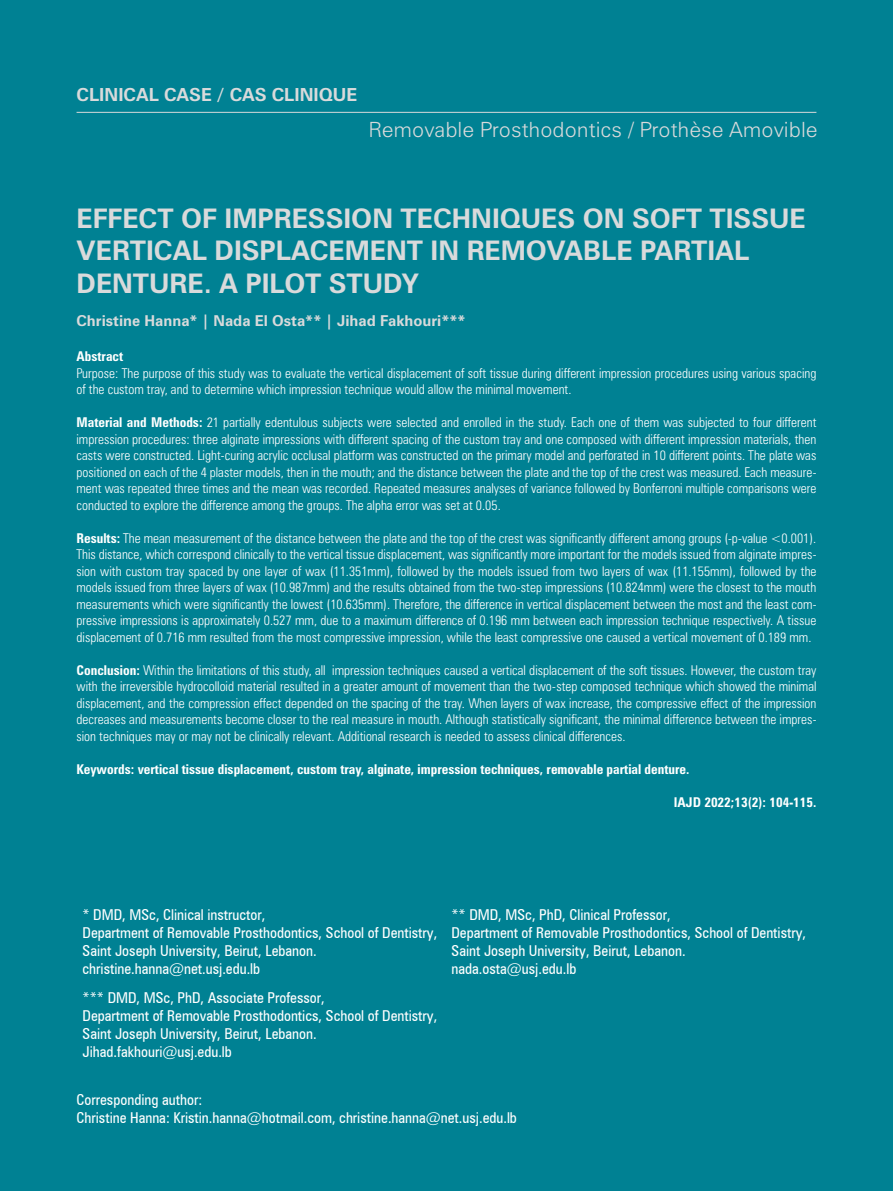
<style>
.page{position:relative;width:893px;height:1191px;background:#008193}
.page>*{position:absolute;margin:0;border:0;box-sizing:border-box;transform-origin:0 0}
.t1{font:700 27px/32.4px "Zurich BT";color:#d9dadb}
.t2{font:300 21px "Zurich BT";color:#d9dadb}
.t3{font:700 18px "Zurich BT";color:#d9dadb}
.t4{font:condensed 15px/18px "Zurich BT";color:#fff}
.t5{font:700 15px "Zurich BT";color:#d9dadb}
.t6{font:300 condensed 13.5px/16.5px "Zurich BT";color:#fff;text-align:justify}
.t7{font:700 condensed 13.5px "Zurich BT";color:#fff}
.s1{font-weight:700}
</style>
<div class="page">
<hr style="left:77px;top:112px;width:739px;height:1px;background:#d9dadb">
<h3 class="t3" style="left:77px;top:84px;width:282px">CLINICAL CASE / CAS CLINIQUE</h3>
<h2 class="t2" style="left:368px;top:117px;width:451px">Removable Prosthodontics / Prothèse Amovible</h2>
<h1 class="t1" style="left:77px;top:202px;width:731px">EFFECT OF IMPRESSION TECHNIQUES ON SOFT TISSUE<br>VERTICAL DISPLACEMENT IN REMOVABLE PARTIAL<br>DENTURE. A PILOT STUDY</h1>
<p class="t5" style="left:77px;top:312px;width:391px">Christine Hanna* | Nada El Osta** | Jihad Fakhouri***</p>
<p class="t7" style="left:77px;top:348px;width:48px">Abstract</p>
<p class="t6" style="left:77px;top:364px;width:741px">Purpose: The purpose of this study was to evaluate the vertical displacement of soft tissue during different impression procedures using various spacing of the custom tray, and to determine which impression technique would allow the minimal movement.</p>
<p class="t6" style="left:77px;top:414px;width:741px"><span class="s1">Material and Methods:</span> 21 partially edentulous subjects were selected and enrolled in the study. Each one of them was subjected to four different impression procedures: three alginate impressions with different spacing of the custom tray and one composed with different impression materials, then casts were constructed. Light-curing acrylic occlusal platform was constructed on the primary model and perforated in 10 different points. The plate was positioned on each of the 4 plaster models, then in the mouth; and the distance between the plate and the top of the crest was measured. Each measure&shy;ment was repeated three times and the mean was recorded. Repeated measures analyses of variance followed by Bonferroni multiple comparisons were conducted to explore the difference among the groups. The alpha error was set at 0.05.</p>
<p class="t6" style="left:77px;top:529px;width:741px"><span class="s1">Results:</span> The mean measurement of the distance between the plate and the top of the crest was significantly different among groups (-p-value &lt;0.001).<br>This distance, which correspond clinically to the vertical tissue displacement, was significantly more important for the models issued from alginate impres&shy;sion with custom tray spaced by one layer of wax (11.351mm), followed by the models issued from two layers of wax (11.155mm), followed by the models issued from three layers of wax (10.987mm) and the results obtained from the two-step impressions (10.824mm) were the closest to the mouth measurements which were significantly the lowest (10.635mm). Therefore, the difference in vertical displacement between the most and the least com&shy;pressive impressions is approximately 0.527 mm, due to a maximum difference of 0.196 mm between each impression technique respectively. A tissue displacement of 0.716 mm resulted from the most compressive impression, while the least compressive one caused a vertical movement of 0.189 mm.</p>
<p class="t6" style="left:77px;top:661px;width:741px"><span class="s1">Conclusion:</span> Within the limitations of this study, all impression techniques caused a vertical displacement of the soft tissues. However, the custom tray with the irreversible hydrocolloid material resulted in a greater amount of movement than the two-step composed technique which showed the minimal displacement, and the compression effect depended on the spacing of the tray. When layers of wax increase, the compressive effect of the impression decreases and measurements become closer to the real measure in mouth. Although statistically significant, the minimal difference between the impres&shy;sion techniques may or may not be clinically relevant. Additional research is needed to assess clinical differences.</p>
<p class="t7" style="left:77px;top:761px;width:614px">Keywords: vertical tissue displacement, custom tray, alginate, impression techniques, removable partial denture.</p>
<p class="t7" style="left:674px;top:794px;width:144px">IAJD 2022;13(2): 104-115.</p>
<p class="t4" style="left:83px;top:905px;width:356px">* DMD, MSc, Clinical instructor,<br>Department of Removable Prosthodontics, School of Dentistry, Saint Joseph University, Beirut, Lebanon. christine.hanna@net.usj.edu.lb</p>
<p class="t4" style="left:451px;top:905px;width:356px">** DMD, MSc, PhD, Clinical Professor,<br>Department of Removable Prosthodontics, School of Dentistry, Saint Joseph University, Beirut, Lebanon. nada.osta@usj.edu.lb</p>
<p class="t4" style="left:83px;top:988px;width:356px">*** DMD, MSc, PhD, Associate Professor,<br>Department of Removable Prosthodontics, School of Dentistry, Saint Joseph University, Beirut, Lebanon.<br>Jihad.fakhouri@usj.edu.lb</p>
<p class="t4" style="left:77px;top:1090px;width:442px">Corresponding author:<br>Christine Hanna: Kristin.hanna@hotmail.com, christine.hanna@net.usj.edu.lb</p>
</div>
